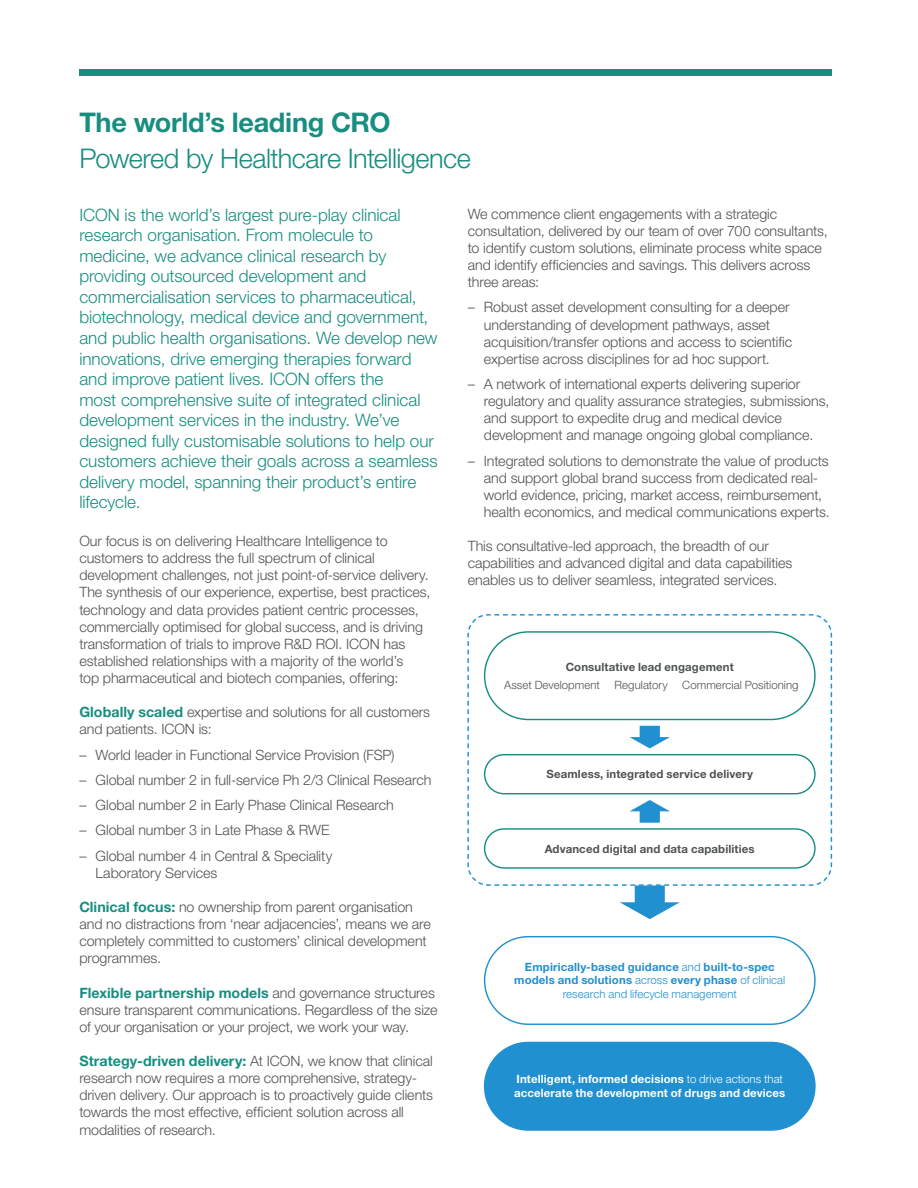
<style>
.page{position:relative;width:918px;height:1188px;background:#fff}
.page>*{position:absolute;margin:0;border:0;box-sizing:border-box;transform-origin:0 0}
.t1{font:300 27.15px "Helvetica Neue LT Std";letter-spacing:-.02em;color:#178e80}
.t2{font:700 27.15px "Helvetica Neue LT Std";letter-spacing:-.01em;color:#178e80}
.t3{font:300 17.1px/20.5px "Helvetica Neue LT Std";color:#178e80}
.t4{font:300 14.25px/17.1px "Helvetica Neue LT Std";letter-spacing:-.005em;color:#4f5253}
.t5{font:700 11.4px/13.6px "Helvetica Neue LT Std";letter-spacing:.015em;color:#2090d0;text-align:center}
.t6{font:700 11.4px "Helvetica Neue LT Std";letter-spacing:.015em;color:#4f5253}
.t7{font:700 11.4px/13.6px "Helvetica Neue LT Std";letter-spacing:.01em;color:#fff}
.t8{font:300 11.4px "Helvetica Neue LT Std";letter-spacing:.005em;color:#4f5253}
.s1{font-weight:700;color:#178e80}
.s2{font-weight:300}
</style>
<div class="page">
<div style="left:79px;top:69px;width:753px;height:7px;background:#178e80"></div>
<svg style="left:620px;top:886px;width:60px;height:33px"></svg>
<svg style="left:467px;top:614px;width:366px;height:272px"></svg>
<div style="left:484px;top:631px;width:332px;height:89px;border:1px solid #178e80;border-radius:44px"></div>
<svg style="left:630px;top:800px;width:40px;height:23px"></svg>
<svg style="left:630px;top:726px;width:40px;height:22px"></svg>
<div style="left:484px;top:754px;width:332px;height:40px;border:1px solid #178e80;border-radius:20px"></div>
<div style="left:484px;top:828px;width:332px;height:41px;border:1px solid #178e80;border-radius:20px"></div>
<div style="left:484px;top:936px;width:332px;height:89px;border:1px solid #2090d0;border-radius:44px"></div>
<div style="left:485px;top:1042px;width:330px;height:88px;background:#2090d0;border-radius:44px"></div>
<div style="left:484px;top:1042px;width:332px;height:89px;border:1px solid #2090d0;border-radius:44px"></div>
<h1 class="t2" style="left:79px;top:105px;width:313px">The world’s leading CRO</h1>
<h1 class="t1" style="left:79px;top:142px;width:393px">Powered by Healthcare Intelligence</h1>
<p class="t3" style="left:79px;top:204px;width:360px">ICON is the world’s largest pure-play clinical research organisation. From molecule to medicine, we advance clinical research by providing outsourced development and commercialisation services to pharmaceutical, biotechnology, medical device and government, and public health organisations. We develop new innovations, drive emerging therapies forward and improve patient lives. ICON offers the<br>most comprehensive suite of integrated clinical development services in the industry. We’ve designed fully customisable solutions to help our customers achieve their goals across a seamless delivery model, spanning their product’s entire lifecycle.</p>
<p class="t4" style="left:79px;top:532px;width:353px">Our focus is on delivering Healthcare Intelligence to customers to address the full spectrum of clinical development challenges, not just point-of-service delivery.<br>The synthesis of our experience, expertise, best practices, technology and data provides patient centric processes, commercially optimised for global success, and is driving transformation of trials to improve R&amp;D ROI. ICON has established relationships with a majority of the world’s<br>top pharmaceutical and biotech companies, offering:</p>
<p class="t4" style="left:79px;top:703px;width:352px"><span class="s1">Globally scaled</span> expertise and solutions for all customers and patients. ICON is:</p>
<p class="t4" style="left:79px;top:746px;width:317px">– World leader in Functional Service Provision (FSP)</p>
<p class="t4" style="left:79px;top:771px;width:354px">– Global number 2 in full-service Ph 2/3 Clinical Research</p>
<p class="t4" style="left:79px;top:796px;width:316px">– Global number 2 in Early Phase Clinical Research</p>
<p class="t4" style="left:79px;top:821px;width:252px">– Global number 3 in Late Phase &amp; RWE</p>
<p class="t4" style="left:96px;top:847px;width:238px;text-indent:-16px">– Global number 4 in Central &amp; Speciality<br>Laboratory Services</p>
<p class="t4" style="left:79px;top:898px;width:353px"><span class="s1">Clinical focus:</span> no ownership from parent organisation and no distractions from ‘near adjacencies’, means we are completely committed to customers’ clinical development programmes.</p>
<p class="t4" style="left:79px;top:984px;width:360px"><span class="s1">Flexible partnership models</span> and governance structures ensure transparent communications. Regardless of the size of your organisation or your project, we work your way.</p>
<p class="t4" style="left:79px;top:1052px;width:355px"><span class="s1">Strategy-driven delivery:</span> At ICON, we know that clinical research now requires a more comprehensive, strategy&shy;driven delivery. Our approach is to proactively guide clients towards the most effective, efficient solution across all modalities of research.</p>
<p class="t4" style="left:468px;top:205px;width:362px">We commence client engagements with a strategic consultation, delivered by our team of over 700 consultants, to identify custom solutions, eliminate process white space and identify efficiencies and savings. This delivers across three areas:</p>
<p class="t4" style="left:484px;top:298px;width:310px;text-indent:-16px">– Robust asset development consulting for a deeper understanding of development pathways, asset acquisition/transfer options and access to scientific expertise across disciplines for ad hoc support.</p>
<p class="t4" style="left:484px;top:375px;width:347px;text-indent:-16px">– A network of international experts delivering superior regulatory and quality assurance strategies, submissions, and support to expedite drug and medical device development and manage ongoing global compliance.</p>
<p class="t4" style="left:484px;top:452px;width:347px;text-indent:-16px">– Integrated solutions to demonstrate the value of products and support global brand success from dedicated real&shy;world evidence, pricing, market access, reimbursement, health economics, and medical communications experts.</p>
<p class="t4" style="left:468px;top:537px;width:326px">This consultative-led approach, the breadth of our capabilities and advanced digital and data capabilities enables us to deliver seamless, integrated services.</p>
<p class="t6" style="left:566px;top:660px;width:170px">Consultative lead engagement</p>
<p class="t8" style="left:504px;top:678px;width:97px">Asset Development</p>
<p class="t8" style="left:615px;top:678px;width:55px">Regulatory</p>
<p class="t8" style="left:682px;top:678px;width:118px">Commercial Positioning</p>
<p class="t6" style="left:546px;top:767px;width:208px">Seamless, integrated service delivery</p>
<p class="t6" style="left:545px;top:841px;width:212px">Advanced digital and data capabilities</p>
<p class="t5" style="left:514px;top:959px;width:273px">Empirically-based guidance <span class="s2">and</span> built-to-spec models and solutions <span class="s2">across</span> every phase <span class="s2">of clinical research and lifecycle management</span></p>
<p class="t7" style="left:514px;top:1072px;width:273px">Intelligent, informed decisions <span class="s2">to drive actions that </span>accelerate the development of drugs and devices</p>
</div>
